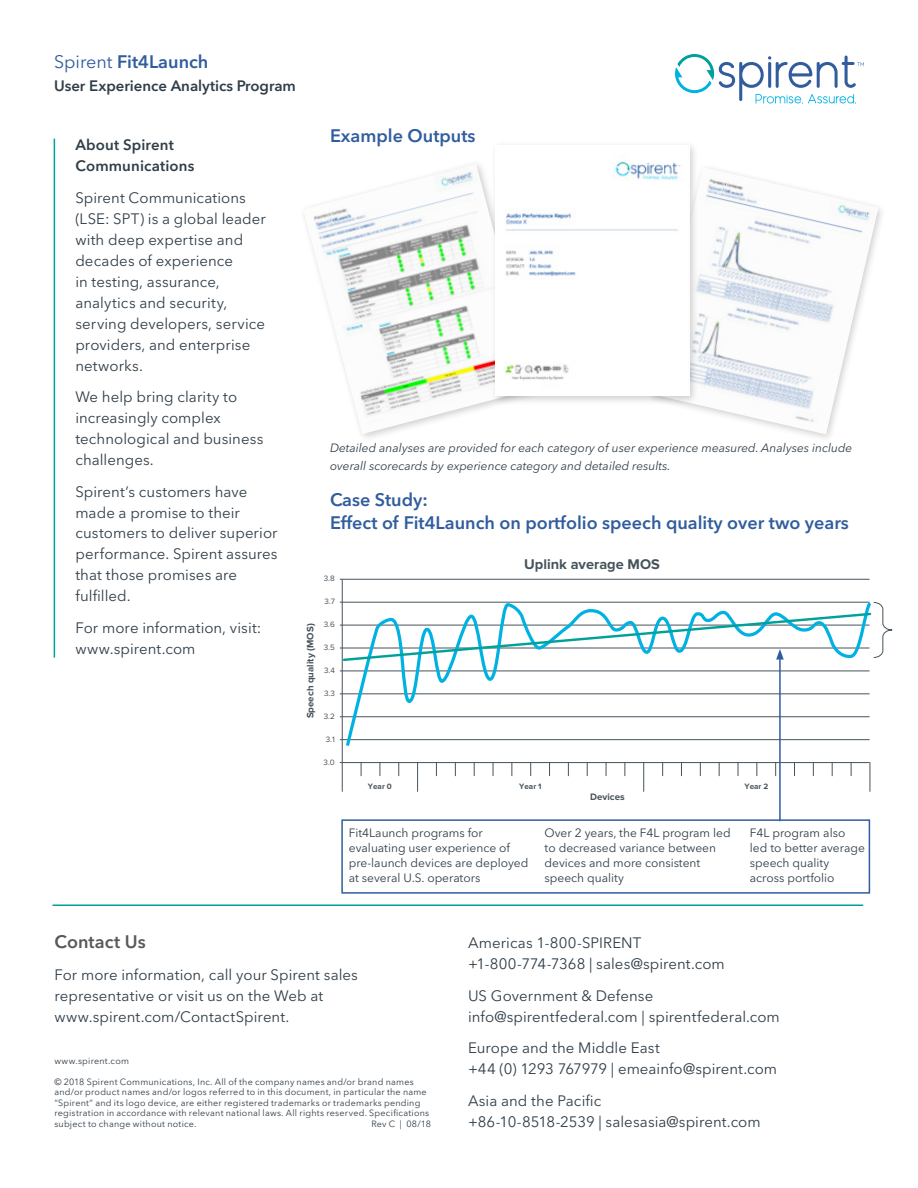
<style>
.page{position:relative;width:918px;height:1188px;background:#fff}
.page>*{position:absolute;margin:0;border:0;box-sizing:border-box;transform-origin:0 0}
.t1{font:600 18px/22.5px "Avenir Next LT Pro";color:#315d9e}
.t2{font:600 18px "Avenir Next LT Pro";letter-spacing:.005em;color:#58595b}
.t3{font:15px/21px "Avenir Next LT Pro";letter-spacing:.005em;color:#303e49}
.t4{font:600 15px/21px "Avenir Next LT Pro";color:#303e49}
.t5{font:700 14.55px "Proxima Nova";color:#46535b}
.t6{font:12px/15px "Avenir Next LT Pro";color:#303e49}
.t7{font:italic 12px/18px "Avenir Next LT Pro";color:#303e49}
.t8{font:700 9.75px "Proxima Nova";color:#46535b}
.t9{font:9px/10.5px "Avenir Next LT Pro";letter-spacing:.025em;color:#303e49}
.t10{font:8.1px "Proxima Nova";color:#46535b}
.t11{font:700 8.1px "Proxima Nova";color:#46535b}
.s1{font-weight:400}
</style>
<div class="page">
<svg style="left:675px;top:54px;width:189px;height:50px"></svg>
<hr style="left:54px;top:139px;width:1px;height:519px;background:#00a09b">
<hr style="left:52px;top:904px;width:811px;height:2px;background:#00a09b">
<hr style="left:342px;top:579px;width:528px;height:1px;background:#46535b">
<hr style="left:342px;top:671px;width:528px;height:1px;background:#46535b">
<hr style="left:342px;top:693px;width:528px;height:1px;background:#46535b">
<hr style="left:342px;top:716px;width:528px;height:1px;background:#46535b">
<hr style="left:342px;top:739px;width:528px;height:1px;background:#46535b">
<hr style="left:342px;top:579px;width:1px;height:184px;background:#46535b">
<hr style="left:342px;top:762px;width:528px;height:1px;background:#46535b">
<svg style="left:340px;top:762px;width:3px;height:29px"></svg>
<svg style="left:361px;top:763px;width:1px;height:13px"></svg>
<svg style="left:380px;top:763px;width:1px;height:13px"></svg>
<svg style="left:398px;top:763px;width:1px;height:13px"></svg>
<svg style="left:417px;top:763px;width:1px;height:28px"></svg>
<svg style="left:436px;top:763px;width:1px;height:13px"></svg>
<svg style="left:455px;top:763px;width:1px;height:13px"></svg>
<svg style="left:474px;top:763px;width:1px;height:13px"></svg>
<svg style="left:493px;top:763px;width:1px;height:13px"></svg>
<svg style="left:511px;top:763px;width:1px;height:13px"></svg>
<svg style="left:530px;top:763px;width:1px;height:13px"></svg>
<svg style="left:549px;top:763px;width:1px;height:13px"></svg>
<svg style="left:568px;top:763px;width:1px;height:13px"></svg>
<svg style="left:587px;top:763px;width:1px;height:13px"></svg>
<svg style="left:606px;top:763px;width:1px;height:13px"></svg>
<svg style="left:624px;top:763px;width:1px;height:13px"></svg>
<svg style="left:643px;top:763px;width:1px;height:28px"></svg>
<svg style="left:662px;top:763px;width:1px;height:13px"></svg>
<svg style="left:681px;top:763px;width:1px;height:13px"></svg>
<svg style="left:700px;top:763px;width:1px;height:13px"></svg>
<svg style="left:719px;top:763px;width:1px;height:13px"></svg>
<svg style="left:738px;top:763px;width:1px;height:13px"></svg>
<svg style="left:756px;top:763px;width:1px;height:13px"></svg>
<svg style="left:775px;top:763px;width:1px;height:13px"></svg>
<svg style="left:794px;top:763px;width:1px;height:13px"></svg>
<svg style="left:813px;top:763px;width:1px;height:13px"></svg>
<svg style="left:832px;top:763px;width:1px;height:13px"></svg>
<svg style="left:851px;top:763px;width:1px;height:13px"></svg>
<svg style="left:870px;top:762px;width:1px;height:29px"></svg>
<svg style="left:344px;top:601px;width:526px;height:145px"></svg>
<hr style="left:779px;top:657px;width:2px;height:164px;background:#315d9e">
<svg style="left:340px;top:602px;width:553px;height:60px"></svg>
<div style="left:341px;top:819px;width:529px;height:75px;border:2px solid #315d9e"></div>
<img style="left:681px;top:168px;width:197px;height:266px">
<img style="left:304px;top:164px;width:189px;height:270px">
<div style="left:491px;top:141px;width:208px;height:264px;background:#000;opacity:.2"></div>
<img style="left:495px;top:146px;width:195px;height:250px">
<p class="t1" style="left:54px;top:50px;width:156px"><span class="s1">Spirent</span> Fit4Launch</p>
<p class="t4" style="left:54px;top:75px;width:244px">User Experience Analytics Program</p>
<p class="t4" style="left:75px;top:134px;width:121px">About Spirent<br>Communications</p>
<p class="t3" style="left:75px;top:187px;width:192px">Spirent Communications (LSE: SPT) is a global leader with deep expertise and decades of experience<br>in testing, assurance, analytics and security, serving developers, service providers, and enterprise networks.</p>
<p class="t3" style="left:75px;top:386px;width:190px">We help bring clarity to increasingly complex technological and business challenges.</p>
<p class="t3" style="left:75px;top:481px;width:204px">Spirent’s customers have made a promise to their customers to deliver superior performance. Spirent assures that those promises are fulfilled.</p>
<p class="t3" style="left:75px;top:617px;width:188px">For more information, visit: www.spirent.com</p>
<p class="t1" style="left:330px;top:124px;width:147px">Example Outputs</p>
<p class="t7" style="left:330px;top:439px;width:524px">Detailed analyses are provided for each category of user experience measured. Analyses include overall scorecards by experience category and detailed results.</p>
<p class="t1" style="left:330px;top:489px;width:520px">Case Study:<br>Effect of Fit4Launch on portfolio speech quality over two years</p>
<p class="t8" style="left:305px;top:718px;width:96px;rotate:-90deg">Speech quality (MOS)</p>
<p class="t10" style="left:324px;top:574px;width:13px">3.8</p>
<p class="t10" style="left:324px;top:597px;width:12px">3.7</p>
<p class="t10" style="left:324px;top:620px;width:13px">3.6</p>
<p class="t10" style="left:324px;top:643px;width:13px">3.5</p>
<p class="t10" style="left:324px;top:666px;width:12px">3.4</p>
<p class="t10" style="left:324px;top:689px;width:12px">3.3</p>
<p class="t10" style="left:324px;top:711px;width:13px">3.2</p>
<p class="t10" style="left:326px;top:734px;width:11px">3.1</p>
<p class="t10" style="left:324px;top:757px;width:13px">3.0</p>
<p class="t5" style="left:524px;top:556px;width:137px">Uplink average MOS</p>
<p class="t11" style="left:368px;top:782px;width:26px">Year 0</p>
<p class="t11" style="left:519px;top:782px;width:24px">Year 1</p>
<p class="t11" style="left:745px;top:782px;width:25px">Year 2</p>
<p class="t6" style="left:349px;top:826px;width:181px">Fit4Launch programs for evaluating user experience of pre-launch devices are deployed at several U.S. operators</p>
<p class="t6" style="left:545px;top:826px;width:188px">Over 2 years, the F4L program led to decreased variance between devices and more consistent speech quality</p>
<p class="t6" style="left:750px;top:826px;width:116px">F4L program also led to better average speech quality across portfolio</p>
<p class="t8" style="left:590px;top:791px;width:36px">Devices</p>
<p class="t2" style="left:54px;top:931px;width:93px">Contact Us</p>
<p class="t3" style="left:54px;top:964px;width:305px">For more information, call your Spirent sales representative or visit us on the Web at www.spirent.com/ContactSpirent.</p>
<p class="t9" style="left:54px;top:1055px;width:76px">www.spirent.com</p>
<p class="t9" style="left:54px;top:1076px;width:376px">© 2018 Spirent Communications, Inc. All of the company names and/or brand names and/or product names and/or logos referred to in this document, in particular the name “Spirent” and its logo device, are either registered trademarks or trademarks pending registration in accordance with relevant national laws. All rights reserved. Specifications subject to change without notice.</p>
<p class="t9" style="left:371px;top:1118px;width:61px">Rev C | 08/18</p>
<p class="t3" style="left:468px;top:932px;width:258px">Americas 1-800-SPIRENT +1-800-774-7368 | sales@spirent.com</p>
<p class="t3" style="left:468px;top:985px;width:313px">US Government &amp; Defense info@spirentfederal.com | spirentfederal.com</p>
<p class="t3" style="left:468px;top:1037px;width:311px">Europe and the Middle East<br>+44 (0) 1293 767979 | emeainfo@spirent.com</p>
<p class="t3" style="left:468px;top:1090px;width:294px">Asia and the Pacific<br>+86-10-8518-2539 | salesasia@spirent.com</p>
</div>
